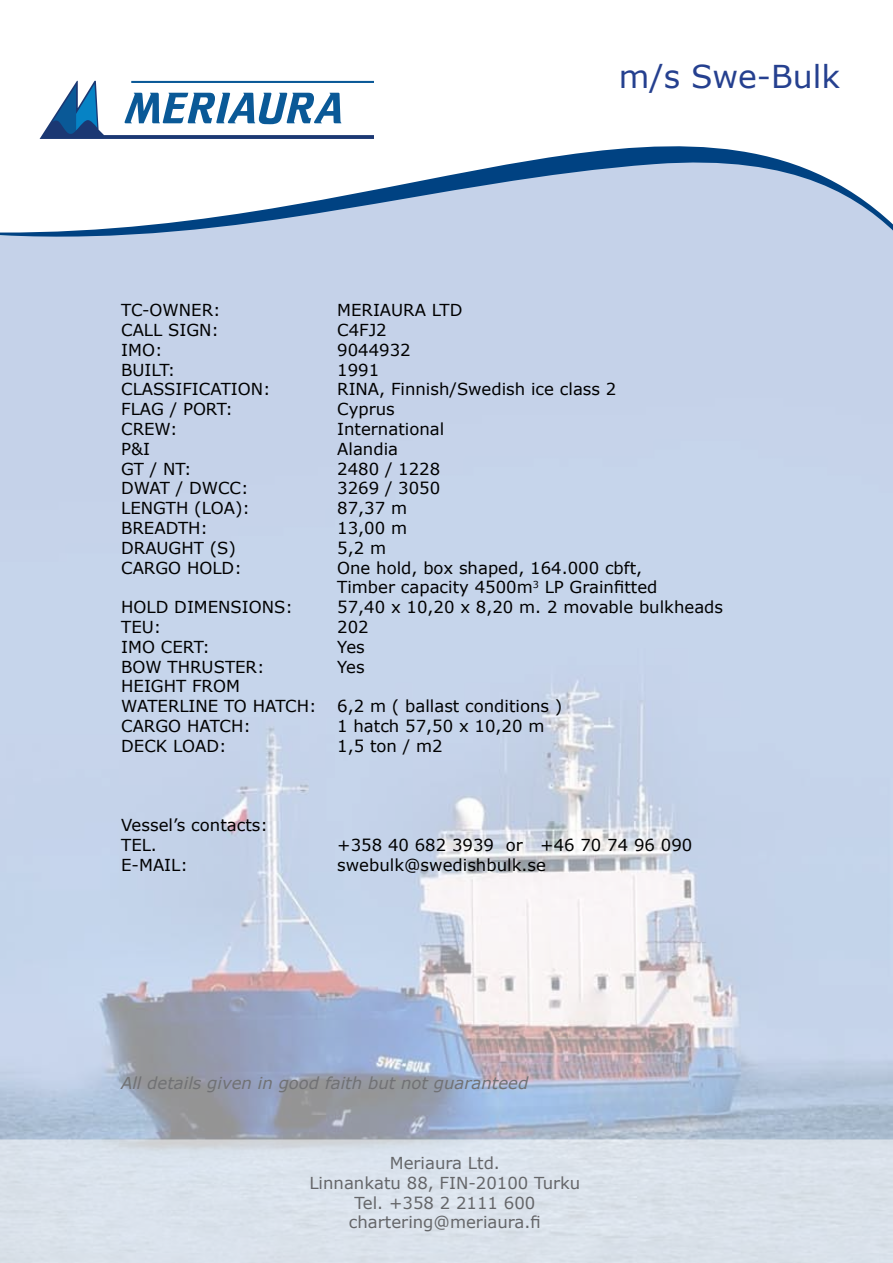
<style>
.page{position:relative;width:893px;height:1263px;background:#fff}
.page>*{position:absolute;margin:0;border:0;box-sizing:border-box;transform-origin:0 0}
.t1{font:31.5px "Verdana";color:#25408f}
.t2{font:16.5px/19.8px "Verdana";color:#000}
.t3{font:16.5px/19.8px "Verdana";color:#656669;text-align:center}
.t4{font:italic 16.5px "Verdana";color:#717275}
</style>
<div class="page">
<img style="left:0;top:247px;width:893px;height:892px">
<svg style="left:0;top:146px;width:893px;height:101px;fill:#c5d2e9"></svg>
<svg style="left:40px;top:81px;width:334px;height:58px"></svg>
<div style="left:0;top:1139px;width:893px;height:124px;background:#dae2eb"></div>
<h1 class="t1" style="left:619px;top:55px;width:223px">m/s Swe-Bulk</h1>
<p class="t2" style="left:121px;top:300px;width:101px">TC-OWNER:</p>
<p class="t2" style="left:337px;top:300px;width:127px">MERIAURA LTD</p>
<p class="t2" style="left:121px;top:320px;width:99px">CALL SIGN:</p>
<p class="t2" style="left:337px;top:320px;width:51px">C4FJ2</p>
<p class="t2" style="left:121px;top:340px;width:43px">IMO:</p>
<p class="t2" style="left:337px;top:340px;width:75px">9044932</p>
<p class="t2" style="left:121px;top:360px;width:56px">BUILT:</p>
<p class="t2" style="left:337px;top:360px;width:43px">1991</p>
<p class="t2" style="left:121px;top:379px;width:151px">CLASSIFICATION:</p>
<p class="t2" style="left:337px;top:379px;width:281px">RINA, Finnish/Swedish ice class 2</p>
<p class="t2" style="left:121px;top:399px;width:113px">FLAG / PORT:</p>
<p class="t2" style="left:337px;top:399px;width:59px">Cyprus</p>
<p class="t2" style="left:121px;top:419px;width:58px">CREW:</p>
<p class="t2" style="left:337px;top:419px;width:109px">International</p>
<p class="t2" style="left:121px;top:439px;width:30px">P&amp;I</p>
<p class="t2" style="left:337px;top:439px;width:62px">Alandia</p>
<p class="t2" style="left:121px;top:459px;width:72px">GT / NT:</p>
<p class="t2" style="left:337px;top:459px;width:105px">2480 / 1228</p>
<p class="t2" style="left:121px;top:478px;width:129px">DWAT / DWCC:</p>
<p class="t2" style="left:337px;top:478px;width:105px">3269 / 3050</p>
<p class="t2" style="left:121px;top:498px;width:130px">LENGTH (LOA):</p>
<p class="t2" style="left:337px;top:498px;width:71px">87,37 m</p>
<p class="t2" style="left:121px;top:518px;width:88px">BREADTH:</p>
<p class="t2" style="left:337px;top:518px;width:71px">13,00 m</p>
<p class="t2" style="left:121px;top:538px;width:116px">DRAUGHT (S)</p>
<p class="t2" style="left:337px;top:538px;width:50px">5,2 m</p>
<p class="t2" style="left:121px;top:558px;width:122px">CARGO HOLD:</p>
<p class="t2" style="left:337px;top:558px;width:322px">One hold, box shaped, 164.000 cbft,<br>Timber capacity 4500m<sup>3</sup> LP Grainfitted</p>
<p class="t2" style="left:121px;top:597px;width:173px">HOLD DIMENSIONS:</p>
<p class="t2" style="left:337px;top:597px;width:387px">57,40 x 10,20 x 8,20 m. 2 movable bulkheads</p>
<p class="t2" style="left:121px;top:617px;width:42px">TEU:</p>
<p class="t2" style="left:337px;top:617px;width:33px">202</p>
<p class="t2" style="left:121px;top:637px;width:90px">IMO CERT:</p>
<p class="t2" style="left:337px;top:637px;width:29px">Yes</p>
<p class="t2" style="left:121px;top:657px;width:145px">BOW THRUSTER:</p>
<p class="t2" style="left:337px;top:657px;width:29px">Yes</p>
<p class="t2" style="left:121px;top:676px;width:443px">HEIGHT FROM<br>WATERLINE TO HATCH: 6,2 m ( ballast conditions )<br>CARGO HATCH:</p>
<p class="t2" style="left:337px;top:716px;width:209px">1 hatch 57,50 x 10,20 m</p>
<p class="t2" style="left:121px;top:736px;width:107px">DECK LOAD:</p>
<p class="t2" style="left:337px;top:736px;width:107px">1,5 ton / m2</p>
<p class="t2" style="left:121px;top:815px;width:148px">Vessel’s contacts:<br>TEL.</p>
<p class="t2" style="left:337px;top:835px;width:357px">+358 40 682 3939 or +46 70 74 96 090</p>
<p class="t2" style="left:121px;top:855px;width:68px">E-MAIL:</p>
<p class="t2" style="left:337px;top:855px;width:210px">swebulk@swedishbulk.se</p>
<p class="t4" style="left:121px;top:1071px;width:409px">All details given in good faith but not guaranteed</p>
<p class="t3" style="left:309px;top:1153px;width:272px">Meriaura Ltd.<br>Linnankatu 88, FIN-20100 Turku<br>Tel. +358 2 2111 600 chartering@meriaura.fi</p>
</div>
